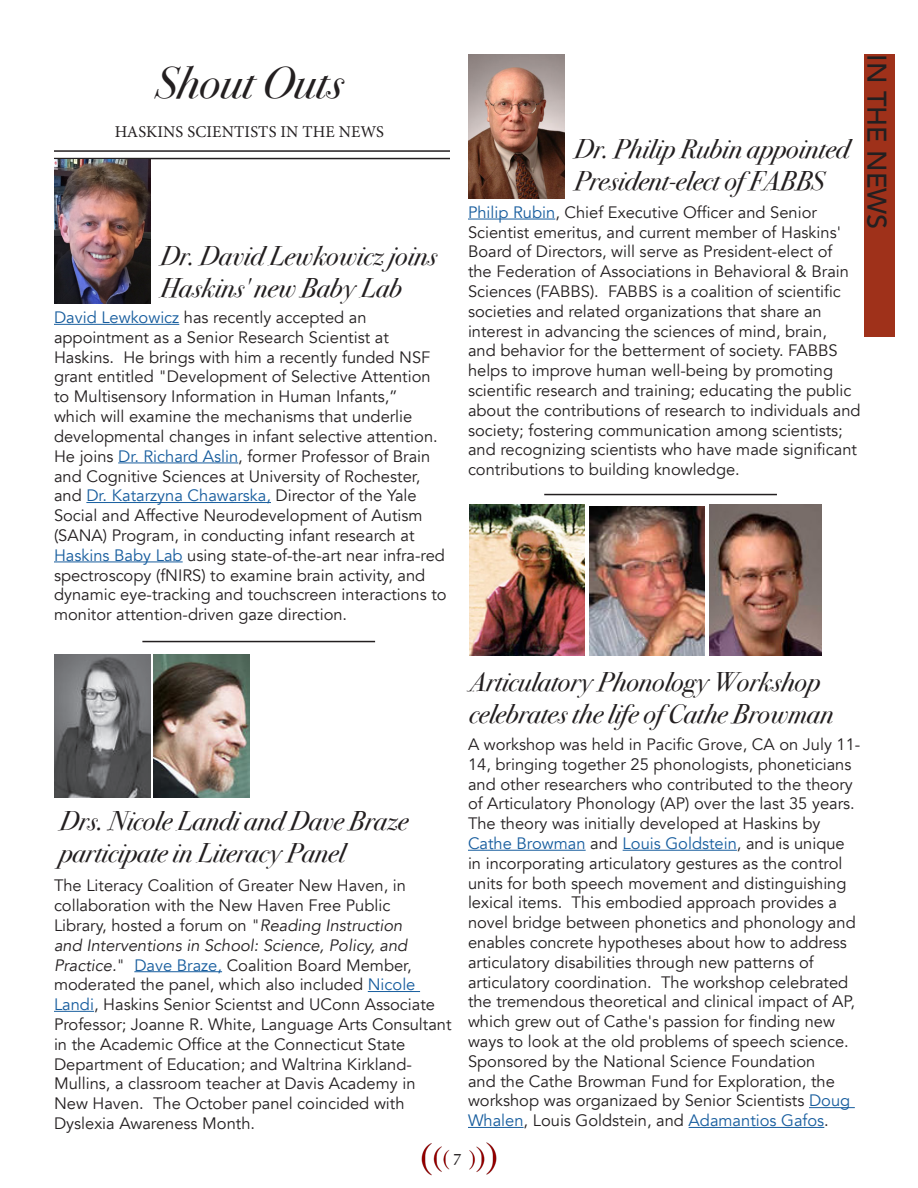
<style>
.page{position:relative;width:918px;height:1188px;background:#fff}
.page>*{position:absolute;margin:0;border:0;box-sizing:border-box;transform-origin:0 0}
.t1{font:italic 45px "Bodoni Svty Two ITCTT";color:#231f20}
.t2{font:italic 27px/32.4px "Bodoni Svty Two ITCTT";color:#231f20}
.t3{font:500 27px "Avenir";color:#231f20}
.t4{font:18px "Minion Pro";color:#231f20}
.t5{font:16.5px/19.8px "Avenir";color:#231f20}
.t6{font:16.5px "Minion Pro";letter-spacing:.01em;color:#231f20}
.s1{color:#175d9e}
.s2{font-style:italic}
</style>
<div class="page">
<img style="left:421px;top:1142px;width:76px;height:34px">
<div style="left:864px;top:54px;width:31px;height:283px;background:#9f311a"></div>
<hr style="left:54px;top:150px;width:396px;height:2px;background:#231f20">
<hr style="left:54px;top:158px;width:396px;height:1px;background:#231f20">
<img style="left:54px;top:160px;width:96px;height:144px">
<hr style="left:54px;top:324px;width:125px;height:1px;background:#175d9e">
<hr style="left:118px;top:463px;width:120px;height:1px;background:#175d9e">
<hr style="left:86px;top:502px;width:185px;height:1px;background:#175d9e">
<hr style="left:54px;top:562px;width:129px;height:1px;background:#175d9e">
<img style="left:54px;top:654px;width:96px;height:144px">
<img style="left:153px;top:654px;width:96px;height:144px">
<hr style="left:142px;top:641px;width:233px;height:1px;background:#231f20">
<hr style="left:134px;top:971px;width:88px;height:1px;background:#175d9e">
<hr style="left:368px;top:991px;width:52px;height:1px;background:#175d9e">
<hr style="left:54px;top:1011px;width:40px;height:1px;background:#175d9e">
<img style="left:468px;top:54px;width:96px;height:144px">
<hr style="left:468px;top:219px;width:87px;height:1px;background:#175d9e">
<hr style="left:544px;top:494px;width:233px;height:1px;background:#231f20">
<img style="left:589px;top:506px;width:116px;height:150px">
<img style="left:469px;top:505px;width:115px;height:151px">
<hr style="left:468px;top:850px;width:118px;height:1px;background:#175d9e">
<hr style="left:623px;top:850px;width:114px;height:1px;background:#175d9e">
<hr style="left:809px;top:1107px;width:46px;height:1px;background:#175d9e">
<hr style="left:468px;top:1127px;width:56px;height:1px;background:#175d9e">
<hr style="left:689px;top:1127px;width:135px;height:1px;background:#175d9e">
<img style="left:710px;top:505px;width:112px;height:151px">
<p class="t1" style="left:156px;top:43px;width:189px">Shout Outs</p>
<p class="t6" style="left:115px;top:121px;width:271px">HASKINS SCIENTISTS IN THE NEWS</p>
<p class="t2" style="left:160px;top:238px;width:278px">Dr. David Lewkowicz joins<br>Haskins' new Baby Lab</p>
<p class="t5" style="left:54px;top:308px;width:394px"><span class="s1">David Lewkowicz</span> has recently accepted an appointment as a Senior Research Scientist at Haskins. He brings with him a recently funded NSF grant entitled "Development of Selective Attention to Multisensory Information in Human Infants,”<br>which will examine the mechanisms that underlie developmental changes in infant selective attention.<br>He joins <span class="s1">Dr. Richard Aslin</span>, former Professor of Brain and Cognitive Sciences at University of Rochester, and <span class="s1">Dr. Katarzyna Chawarska,</span> Director of the Yale Social and Affective Neurodevelopment of Autism (SANA) Program, in conducting infant research at <span class="s1">Haskins Baby Lab</span> using state-of-the-art near infra-red spectroscopy (fNIRS) to examine brain activity, and dynamic eye-tracking and touchscreen interactions to monitor attention-driven gaze direction.</p>
<p class="t3" style="left:900px;top:54px;width:176px;rotate:90deg">IN THE NEWS</p>
<p class="t2" style="left:574px;top:130px;width:277px">Dr. Philip Rubin appointed<br>President-elect of FABBS</p>
<p class="t5" style="left:468px;top:203px;width:394px"><span class="s1">Philip Rubin</span>, Chief Executive Officer and Senior Scientist emeritus, and current member of Haskins' Board of Directors, will serve as President-elect of<br>the Federation of Associations in Behavioral &amp; Brain Sciences (FABBS). FABBS is a coalition of scientific societies and related organizations that share an interest in advancing the sciences of mind, brain,<br>and behavior for the betterment of society. FABBS helps to improve human well-being by promoting scientific research and training; educating the public about the contributions of research to individuals and society; fostering communication among scientists; and recognizing scientists who have made significant contributions to building knowledge.</p>
<p class="t2" style="left:59px;top:803px;width:350px">Drs. Nicole Landi and Dave Braze participate in Literacy Panel</p>
<p class="t5" style="left:54px;top:876px;width:399px">The Literacy Coalition of Greater New Haven, in collaboration with the New Haven Free Public<br>Library, hosted a forum on "<span class="s2">Reading Instruction<br>and Interventions in School: Science, Policy, and Practice.</span>" <span class="s1">Dave Braze,</span> Coalition Board Member, moderated the panel, which also included <span class="s1">Nicole Landi</span>, Haskins Senior Scientst and UConn Associate Professor; Joanne R. White, Language Arts Consultant in the Academic Office at the Connecticut State Department of Education; and Waltrina Kirkland-Mullins, a classroom teacher at Davis Academy in New Haven. The October panel coincided with Dyslexia Awareness Month.</p>
<p class="t2" style="left:469px;top:664px;width:366px">Articulatory Phonology Workshop celebrates the life of Cathe Browman</p>
<p class="t5" style="left:468px;top:735px;width:394px">A workshop was held in Pacific Grove, CA on July 11- 14, bringing together 25 phonologists, phoneticians and other researchers who contributed to the theory of Articulatory Phonology (AP) over the last 35 years.<br>The theory was initially developed at Haskins by <span class="s1">Cathe Browman</span> and <span class="s1">Louis Goldstein</span>, and is unique in incorporating articulatory gestures as the control units for both speech movement and distinguishing lexical items. This embodied approach provides a novel bridge between phonetics and phonology and enables concrete hypotheses about how to address articulatory disabilities through new patterns of articulatory coordination. The workshop celebrated the tremendous theoretical and clinical impact of AP, which grew out of Cathe's passion for finding new ways to look at the old problems of speech science.<br>Sponsored by the National Science Foundation<br>and the Cathe Browman Fund for Exploration, the workshop was organizaed by Senior Scientists <span class="s1">Doug Whalen</span>, Louis Goldstein, and <span class="s1">Adamantios Gafos</span>.</p>
<p class="t4" style="left:453px;top:1145px;width:10px">7</p>
</div>
